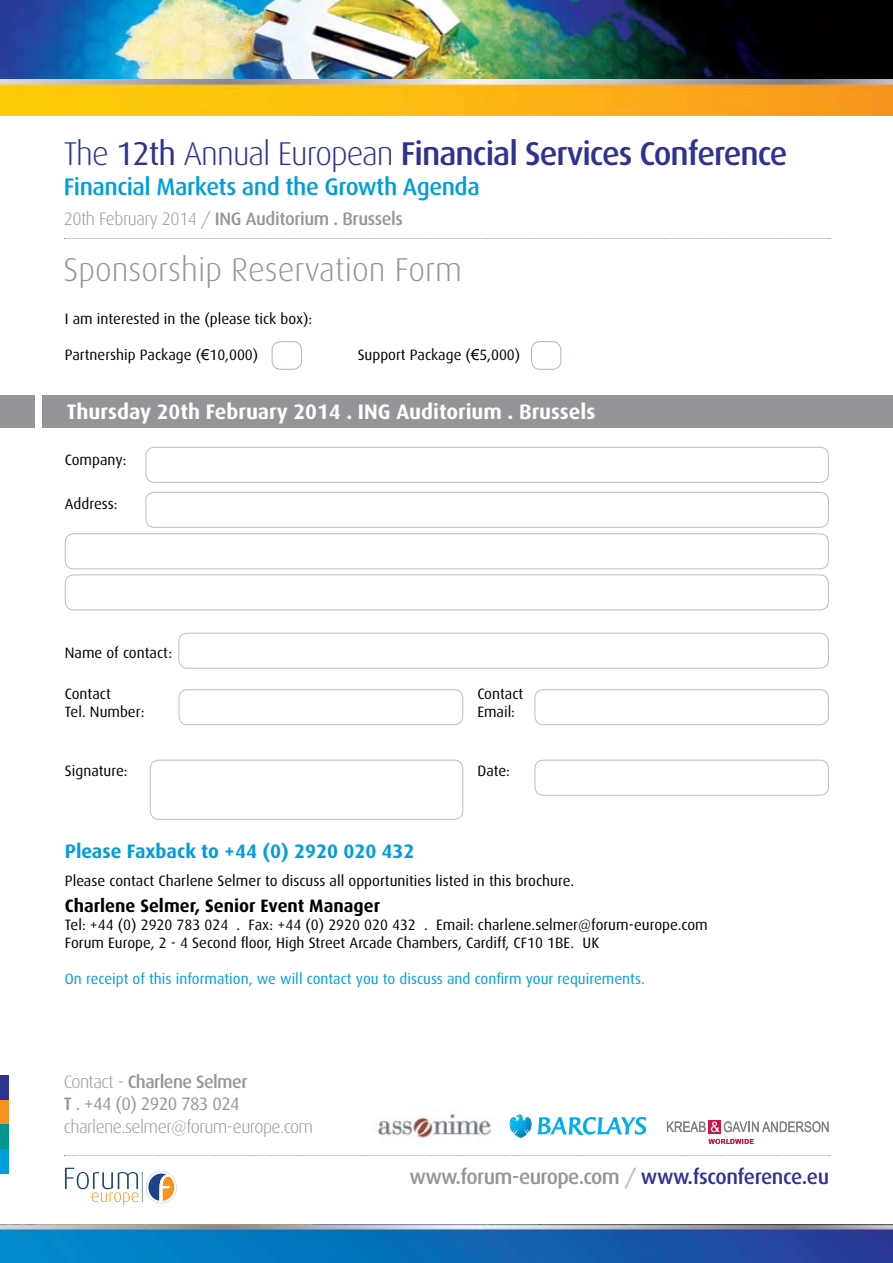
<style>
.page{position:relative;width:893px;height:1263px;background:#fff}
.page>*{position:absolute;margin:0;border:0;box-sizing:border-box;transform-origin:0 0}
.t1{font:500 33px "Dax";letter-spacing:-.03em;color:#2d3293}
.t2{font:300 33px "Dax";color:#939598}
.t3{font:500 24px "Dax";letter-spacing:-.02em;color:#009ddc}
.t4{font:700 21px "Dax";color:#fff}
.t5{font:500 21px "Dax";letter-spacing:-.03em;color:#939598}
.t6{font:700 19.5px "Dax";color:#009ddc}
.t7{font:300 18px/22.5px "Dax";letter-spacing:-.03em;color:#939598}
.t8{font:500 18px "Dax";letter-spacing:-.02em;color:#939598}
.t9{font:700 18px "Dax";color:#000}
.t10{font:15px/18px "Dax";color:#000}
.t11{font:15px "Dax";color:#009ddc}
.s1{font-weight:300}
.s2{font-weight:400}
.s3{font-family:"Arial"}
.s4{font-weight:500}
.s5{color:#bcbdc0}
.s6{color:#2d3293}
</style>
<div class="page">
<svg style="left:709px;top:1120px;width:12px;height:14px"></svg>
<svg style="left:667px;top:1121px;width:162px;height:11px"></svg>
<svg style="left:708px;top:1139px;width:46px;height:5px"></svg>
<svg style="left:537px;top:1117px;width:109px;height:18px"></svg>
<svg style="left:510px;top:1115px;width:21px;height:23px"></svg>
<img style="left:375px;top:1111px;width:116px;height:29px">
<svg style="left:65px;top:1168px;width:73px;height:37px"></svg>
<svg style="left:146px;top:1171px;width:31px;height:32px"></svg>
<hr style="left:142px;top:1172px;width:1px;height:30px;background:#7895a3">
<svg style="left:64px;top:1155px;width:766px;height:1px"></svg>
<svg style="left:64px;top:238px;width:766px;height:1px"></svg>
<div style="left:0;top:1075px;width:8px;height:25px;background:#2d3293"></div>
<div style="left:0;top:1100px;width:8px;height:24px;background:#f7931e"></div>
<div style="left:0;top:1124px;width:8px;height:25px;background:#00958f"></div>
<div style="left:0;top:1149px;width:8px;height:25px;background:#009ddc"></div>
<img style="left:0;top:0;width:893px;height:80px">
<img style="left:0;top:80px;width:893px;height:35px">
<img style="left:0;top:1225px;width:893px;height:38px">
<div style="left:43px;top:395px;width:850px;height:33px;background:#939598"></div>
<div style="left:0;top:395px;width:34px;height:33px;background:#939598"></div>
<div style="left:272px;top:341px;width:30px;height:29px;border:1px solid #b0b0d2;border-radius:9px"></div>
<div style="left:531px;top:341px;width:30px;height:29px;border:1px solid #b0b0d2;border-radius:9px"></div>
<div style="left:179px;top:689px;width:284px;height:36px;border:1px solid #bcbdc0;border-radius:9px"></div>
<div style="left:150px;top:760px;width:313px;height:60px;border:1px solid #bcbdc0;border-radius:9px"></div>
<div style="left:145px;top:447px;width:684px;height:36px;border:1px solid #bcbdc0;border-radius:9px"></div>
<div style="left:145px;top:492px;width:684px;height:36px;border:1px solid #bcbdc0;border-radius:9px"></div>
<div style="left:65px;top:533px;width:764px;height:36px;border:1px solid #bcbdc0;border-radius:9px"></div>
<div style="left:65px;top:574px;width:764px;height:36px;border:1px solid #bcbdc0;border-radius:9px"></div>
<div style="left:178px;top:633px;width:651px;height:36px;border:1px solid #bcbdc0;border-radius:9px"></div>
<div style="left:534px;top:689px;width:295px;height:36px;border:1px solid #bcbdc0;border-radius:9px"></div>
<div style="left:534px;top:760px;width:295px;height:35px;border:1px solid #bcbdc0;border-radius:9px"></div>
<h1 class="t1" style="left:64px;top:135px;width:725px"><span class="s1">The</span> <span class="s2">12th</span> <span class="s1">Annual European</span> Financial Services Conference</h1>
<h2 class="t3" style="left:64px;top:173px;width:417px">Financial Markets and the Growth Agenda</h2>
<p class="t8" style="left:64px;top:209px;width:341px"><span class="s1">20th February 2014 /</span> ING Auditorium . Brussels</p>
<h1 class="t2" style="left:63px;top:251px;width:400px">Sponsorship Reservation Form</h1>
<p class="t10" style="left:65px;top:309px;width:249px">I am interested in the (please tick box):</p>
<p class="t10" style="left:65px;top:346px;width:195px">Partnership Package (<span class="s3">€</span>10,000)</p>
<p class="t10" style="left:358px;top:346px;width:164px">Support Package (<span class="s3">€</span>5,000)</p>
<h3 class="t4" style="left:67px;top:400px;width:530px">Thursday 20th February 2014 . ING Auditorium . Brussels</h3>
<p class="t10" style="left:65px;top:451px;width:63px">Company:</p>
<p class="t10" style="left:65px;top:494px;width:54px">Address:</p>
<p class="t10" style="left:65px;top:644px;width:109px">Name of contact:</p>
<p class="t10" style="left:65px;top:685px;width:47px">Contact</p>
<p class="t10" style="left:477px;top:685px;width:47px">Contact</p>
<p class="t10" style="left:65px;top:703px;width:81px">Tel. Number:</p>
<p class="t10" style="left:477px;top:703px;width:39px">Email:</p>
<p class="t10" style="left:65px;top:761px;width:64px">Signature:</p>
<p class="t10" style="left:477px;top:761px;width:34px">Date:</p>
<h3 class="t6" style="left:65px;top:840px;width:351px">Please Faxback to +44 (0) 2920 020 432</h3>
<p class="t10" style="left:65px;top:872px;width:511px">Please contact Charlene Selmer to discuss all opportunities listed in this brochure.</p>
<p class="t9" style="left:65px;top:895px;width:317px">Charlene Selmer, Senior Event Manager</p>
<p class="t10" style="left:65px;top:916px;width:644px">Tel: +44 (0) 2920 783 024 . Fax: +44 (0) 2920 020 432 . Email: charlene.selmer@forum-europe.com<br>Forum Europe, 2 - 4 Second floor, High Street Arcade Chambers, Cardiff, CF10 1BE. UK</p>
<p class="t11" style="left:65px;top:970px;width:581px">On receipt of this information, we will contact you to discuss and confirm your requirements.</p>
<p class="t7" style="left:64px;top:1070px;width:251px">Contact - <span class="s4">Charlene Selmer<br>T</span> <span class="s2">. +44 (0) 2920 783 024 </span>charlene.selmer@forum-europe.com</p>
<h3 class="t5" style="left:409px;top:1165px;width:421px">www.forum-europe.com <span class="s5">/</span> <span class="s6">www.fsconference.eu</span></h3>
</div>
